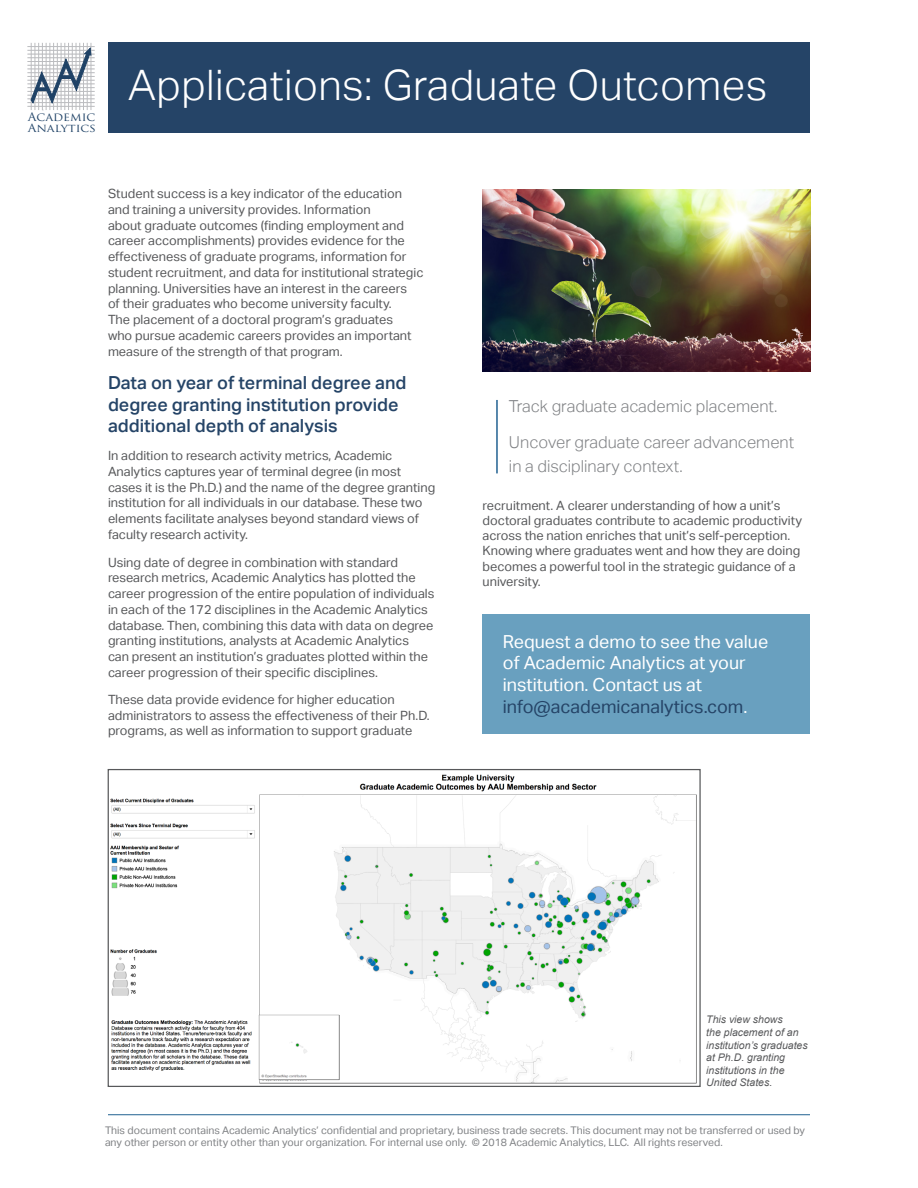
<style>
.page{position:relative;width:918px;height:1188px;background:#fff}
.page>*{position:absolute;margin:0;border:0;box-sizing:border-box;transform-origin:0 0}
.t1{font:300 42px "Aktiv Grotesk";letter-spacing:.01em;color:#fff}
.t2{font:500 18px/21.6px "Aktiv Grotesk";color:#254467}
.t3{font:18px "Aktiv Grotesk";color:#fff}
.t4{font:18px "Aktiv Grotesk";color:#254467}
.t5{font:300 16.5px/24px "Aktiv Grotesk";color:#808285}
.t6{font:12.75px/15.8px "Aktiv Grotesk";color:#57585a}
.t7{font:11.55px "Trajan Pro";color:#1f4266;scale:1.08 1}
.t8{font:11.25px "Trajan Pro";color:#1f4266;scale:1.11 1}
.t9{font:10.5px/12.6px "Aktiv Grotesk";color:#808285}
.Body_Text{font:italic 10.5px/12.6px "Arial";color:#57585a}
.s1{color:#fff}
</style>
<div class="page">
<hr style="left:27px;top:106px;width:68px;height:1px;background:#bcbdc0">
<hr style="left:27px;top:102px;width:68px;height:1px;background:#bcbdc0">
<hr style="left:27px;top:99px;width:68px;height:1px;background:#bcbdc0">
<hr style="left:27px;top:95px;width:68px;height:1px;background:#bcbdc0">
<hr style="left:27px;top:91px;width:68px;height:1px;background:#bcbdc0">
<hr style="left:27px;top:87px;width:68px;height:1px;background:#bcbdc0">
<hr style="left:27px;top:84px;width:68px;height:1px;background:#bcbdc0">
<hr style="left:27px;top:80px;width:68px;height:1px;background:#bcbdc0">
<hr style="left:27px;top:76px;width:68px;height:1px;background:#bcbdc0">
<hr style="left:27px;top:72px;width:68px;height:1px;background:#bcbdc0">
<hr style="left:27px;top:69px;width:68px;height:1px;background:#bcbdc0">
<hr style="left:27px;top:65px;width:68px;height:1px;background:#bcbdc0">
<hr style="left:27px;top:61px;width:68px;height:1px;background:#bcbdc0">
<hr style="left:27px;top:54px;width:68px;height:1px;background:#bcbdc0">
<hr style="left:27px;top:58px;width:68px;height:1px;background:#bcbdc0">
<hr style="left:27px;top:50px;width:68px;height:1px;background:#bcbdc0">
<hr style="left:31px;top:43px;width:1px;height:67px;background:#bcbdc0">
<hr style="left:35px;top:43px;width:1px;height:67px;background:#bcbdc0">
<hr style="left:38px;top:43px;width:1px;height:67px;background:#bcbdc0">
<hr style="left:42px;top:43px;width:1px;height:67px;background:#bcbdc0">
<hr style="left:46px;top:43px;width:1px;height:67px;background:#bcbdc0">
<hr style="left:50px;top:43px;width:1px;height:67px;background:#bcbdc0">
<hr style="left:53px;top:43px;width:1px;height:67px;background:#bcbdc0">
<hr style="left:57px;top:43px;width:1px;height:67px;background:#bcbdc0">
<hr style="left:61px;top:43px;width:1px;height:67px;background:#bcbdc0">
<hr style="left:65px;top:43px;width:1px;height:67px;background:#bcbdc0">
<hr style="left:68px;top:43px;width:1px;height:67px;background:#bcbdc0">
<hr style="left:72px;top:43px;width:1px;height:67px;background:#bcbdc0">
<hr style="left:76px;top:43px;width:1px;height:67px;background:#bcbdc0">
<hr style="left:83px;top:43px;width:1px;height:67px;background:#bcbdc0">
<hr style="left:79px;top:43px;width:1px;height:67px;background:#bcbdc0">
<hr style="left:87px;top:43px;width:1px;height:67px;background:#bcbdc0">
<hr style="left:91px;top:43px;width:1px;height:67px;background:#bcbdc0">
<hr style="left:27px;top:46px;width:68px;height:1px;background:#bcbdc0">
<svg style="left:31px;top:47px;width:60px;height:57px"></svg>
<div style="left:108px;top:42px;width:702px;height:90px;background:#254467"></div>
<div style="left:483px;top:615px;width:327px;height:119px;background:#69a0bf"></div>
<hr style="left:108px;top:1114px;width:702px;height:1px;background:#216191">
<img style="left:483px;top:189px;width:328px;height:183px">
<img style="left:110px;top:774px;width:587px;height:310px">
<hr style="left:496px;top:400px;width:2px;height:73px;background:#216191">
<p class="t7" style="left:28px;top:110px;width:64px">Academic</p>
<p class="t8" style="left:28px;top:121px;width:63px">Analytics</p>
<p class="t1" style="left:128px;top:61px;width:641px">Applications: Graduate Outcomes</p>
<p class="t6" style="left:108px;top:186px;width:317px">Student success is a key indicator of the education and training a university provides. Information<br>about graduate outcomes (finding employment and career accomplishments) provides evidence for the effectiveness of graduate programs, information for student recruitment, and data for institutional strategic planning. Universities have an interest in the careers<br>of their graduates who become university faculty.<br>The placement of a doctoral program’s graduates<br>who pursue academic careers provides an important measure of the strength of that program.</p>
<p class="t2" style="left:108px;top:372px;width:300px">Data on year of terminal degree and degree granting institution provide additional depth of analysis</p>
<p class="t6" style="left:108px;top:448px;width:329px">In addition to research activity metrics, Academic Analytics captures year of terminal degree (in most cases it is the Ph.D.) and the name of the degree granting institution for all individuals in our database. These two elements facilitate analyses beyond standard views of faculty research activity.</p>
<p class="t6" style="left:108px;top:554px;width:328px">Using date of degree in combination with standard research metrics, Academic Analytics has plotted the career progression of the entire population of individuals in each of the 172 disciplines in the Academic Analytics database. Then, combining this data with data on degree granting institutions, analysts at Academic Analytics<br>can present an institution’s graduates plotted within the career progression of their specific disciplines.</p>
<p class="t6" style="left:108px;top:692px;width:323px;line-height:15.3px">These data provide evidence for higher education administrators to assess the effectiveness of their Ph.D. programs, as well as information to support graduate</p>
<p class="t5" style="left:509px;top:394px;width:270px">Track graduate academic placement.</p>
<p class="t5" style="left:509px;top:430px;width:287px">Uncover graduate career advancement in a disciplinary context.</p>
<p class="t6" style="left:483px;top:497px;width:321px;line-height:15.3px">recruitment. A clearer understanding of how a unit’s doctoral graduates contribute to academic productivity across the nation enriches that unit’s self-perception.<br>Knowing where graduates went and how they are doing becomes a powerful tool in the strategic guidance of a university.</p>
<p class="t3" style="left:503px;top:631px;width:267px">Request a demo to see the value</p>
<p class="t3" style="left:503px;top:653px;width:244px">of Academic Analytics at your</p>
<p class="t3" style="left:503px;top:674px;width:201px">institution. Contact us at</p>
<p class="t4" style="left:503px;top:696px;width:246px">info@academicanalytics.com<span class="s1">.</span></p>
<p class="Body_Text" style="left:706px;top:1013px;width:103px">This view shows<br>the placement of an institution’s graduates at Ph.D. granting institutions in the<br>United States.</p>
<p class="t9" style="left:105px;top:1124px;width:702px">This document contains Academic Analytics’ confidential and proprietary, business trade secrets. This document may not be transferred or used by any other person or entity other than your organization. For internal use only. © 2018 Academic Analytics, LLC. All rights reserved.</p>
</div>
